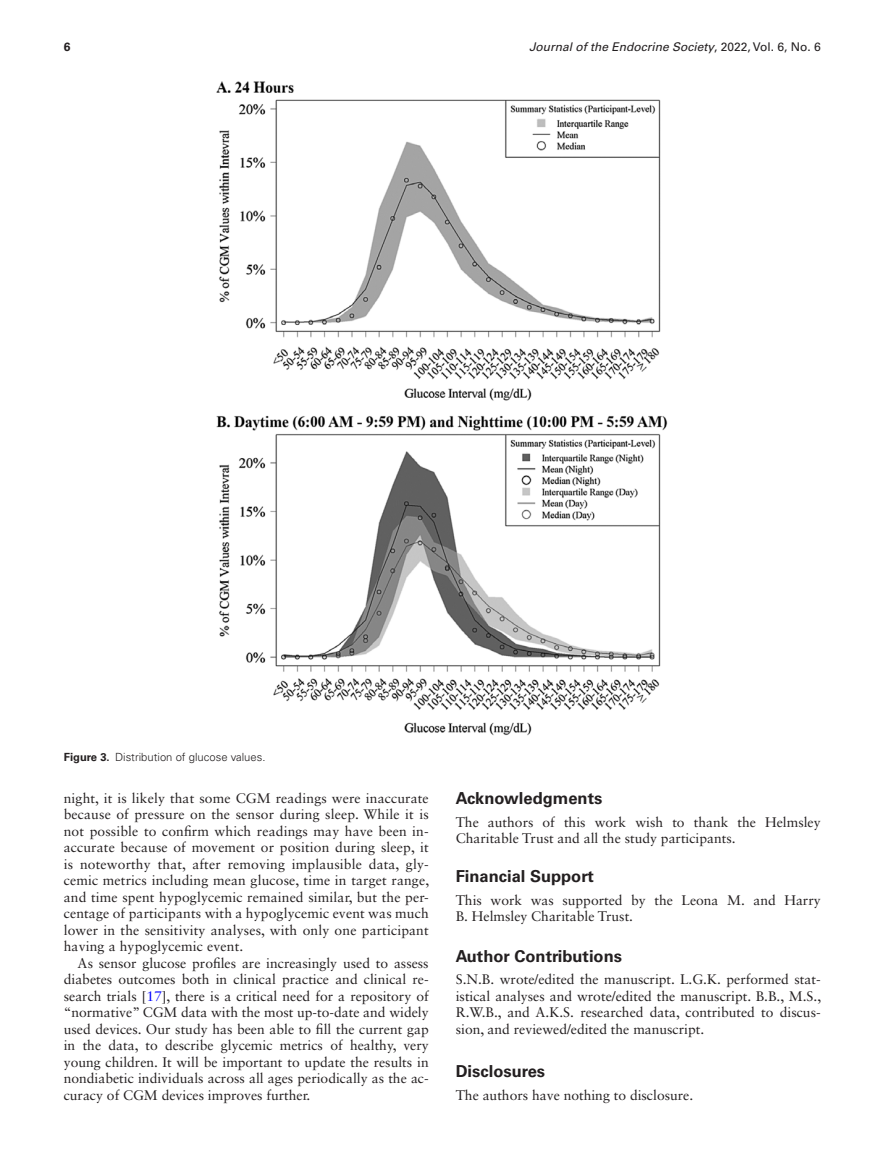
<style>
.page{position:relative;width:893px;height:1174px;background:#fff}
.page>*{position:absolute;margin:0;border:0;box-sizing:border-box;transform-origin:0 0}
.t1{font:700 16.5px "Univers LT Std";color:#231f20}
.t2{font:13.8px/16.5px "Sabon LT Std";color:#231f20;text-align:justify}
.t3{font:italic 12px "Univers LT Std";color:#231f20}
.t4{font:700 12px "Univers LT Std";color:#231f20}
.t5{font:300 11.25px "Univers LT Std";color:#231f20}
.s1{font-style:normal}
.s2{font-weight:700}
.s3{color:#00f}
</style>
<div class="page">
<img style="left:216px;top:81px;width:452px;height:655px">
<p class="t4" style="left:64px;top:40px;width:8px">6</p>
<p class="t3" style="left:529px;top:40px;width:293px">Journal of the Endocrine Society<span class="s1">, 2022, Vol. 6, No. 6</span></p>
<p class="t5" style="left:64px;top:750px;width:203px"><span class="s2">Figure 3.</span> Distribution of glucose values.</p>
<p class="t2" style="left:64px;top:789px;width:367px">night, it is likely that some CGM readings were inaccurate because of pressure on the sensor during sleep. While it is not possible to confirm which readings may have been in&shy;accurate because of movement or position during sleep, it is noteworthy that, after removing implausible data, gly&shy;cemic metrics including mean glucose, time in target range, and time spent hypoglycemic remained similar, but the per&shy;centage of participants with a hypoglycemic event was much lower in the sensitivity analyses, with only one participant having a hypoglycemic event.</p>
<p class="t2" style="left:64px;top:954px;width:366px;text-indent:14px">As sensor glucose profiles are increasingly used to assess diabetes outcomes both in clinical practice and clinical re&shy;search trials [<span class="s3">17</span>], there is a critical need for a repository of “normative” CGM data with the most up-to-date and widely used devices. Our study has been able to fill the current gap in the data, to describe glycemic metrics of healthy, very young children. It will be important to update the results in nondiabetic individuals across all ages periodically as the ac&shy;curacy of CGM devices improves further.</p>
<p class="t1" style="left:456px;top:788px;width:148px">Acknowledgments</p>
<p class="t2" style="left:456px;top:813px;width:366px">The authors of this work wish to thank the Helmsley<br>Charitable Trust and all the study participants.</p>
<p class="t1" style="left:456px;top:866px;width:140px">Financial Support</p>
<p class="t2" style="left:456px;top:891px;width:366px">This work was supported by the Leona M. and Harry<br>B. Helmsley Charitable Trust.</p>
<p class="t1" style="left:456px;top:946px;width:168px">Author Contributions</p>
<p class="t2" style="left:456px;top:971px;width:367px">S.N.B. wrote/edited the manuscript. L.G.K. performed stat&shy;istical analyses and wrote/edited the manuscript. B.B., M.S., R.W.B., and A.K.S. researched data, contributed to discus&shy;sion, and reviewed/edited the manuscript.</p>
<p class="t1" style="left:456px;top:1061px;width:91px">Disclosures</p>
<p class="t2" style="left:456px;top:1086px;width:239px">The authors have nothing to disclosure.</p>
</div>
